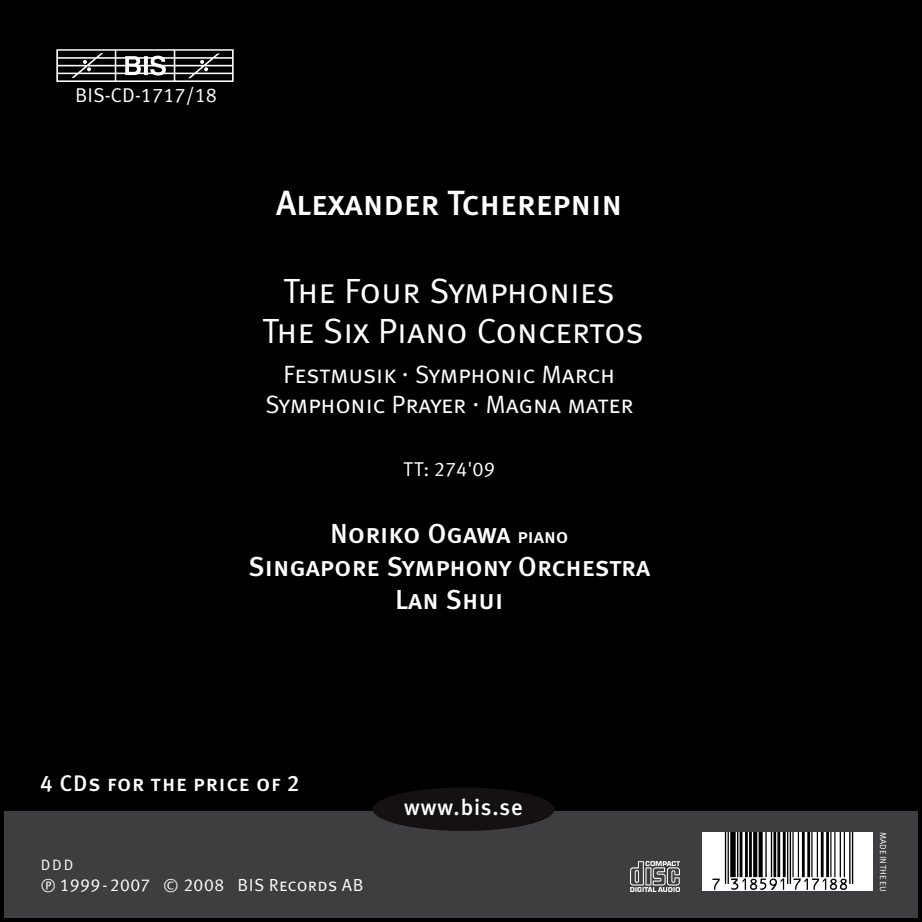
<style>
.page{position:relative;width:922px;height:922px;background:#fff}
.page>*{position:absolute;margin:0;border:0;box-sizing:border-box;transform-origin:0 0}
.t1{font:35px/40px "Meta Normal LF Caps";letter-spacing:-.005em;color:#fff;text-align:center}
.t2{font:35px "Meta Medium LF Caps";color:#fff}
.t3{font:27.5px/33px "Meta Medium LF Caps";color:#fff;text-align:center}
.t4{font:25px/30px "Meta Normal LF Caps";letter-spacing:-.01em;color:#fff;text-align:center}
.t5{font:22.5px "Meta Medium LF Caps";letter-spacing:.035em;color:#fff}
.t6{font:22.5px "Meta Medium LF";letter-spacing:.04em;color:#fff}
.t7{font:20px "Meta Normal LF Caps";color:#fff}
.t8{font:17.5px "Meta Normal LF Caps";letter-spacing:.025em;color:#fff}
.t9{font:15px "Meta Normal LF Caps";color:#fff}
.t10{font:8.75px "Meta Normal LF Caps";color:#fff}
.s1{font-size:20px}
.s2{font-family:"Lucida Grande"}
</style>
<div class="page">
<div style="left:0;top:0;width:921px;height:921px;background:#000"></div>
<div style="left:5px;top:811px;width:912px;height:106px;background:#3e3e41"></div>
<div style="left:373px;top:787px;width:181px;height:43px;background:#151113;border-radius:50%"></div>
<svg style="left:56px;top:49px;width:177px;height:33px"></svg>
<div style="left:701px;top:831px;width:171px;height:59px;background:#fff"></div>
<img style="left:710px;top:831px;width:154px;height:59px">
<img style="left:630px;top:861px;width:49px;height:29px">
<p class="t7" style="left:75px;top:83px;width:144px">BIS-CD-1717/18</p>
<h1 class="t2" style="left:276px;top:183px;width:348px">Alexander Tcherepnin</h1>
<h1 class="t1" style="left:262px;top:270px;width:383px">The Four Symphonies<br>The Six Piano Concertos</h1>
<p class="t4" style="left:265px;top:358px;width:370px">Festmusik . Symphonic March<br>Symphonic Prayer . Magna mater</p>
<p class="t7" style="left:403px;top:457px;width:93px">TT: 274'09</p>
<p class="t3" style="left:248px;top:516px;width:403px">Noriko Ogawa <span class="s1">piano<br></span>Singapore Symphony Orchestra<br>Lan Shui</p>
<p class="t5" style="left:40px;top:769px;width:260px">4 CDs for the price of 2</p>
<p class="t9" style="left:41px;top:855px;width:34px">DDD</p>
<p class="t8" style="left:41px;top:874px;width:324px"><span class="s2">Ⓟ</span> 1999-2007 <span class="s2">©</span> 2008 BIS Records AB</p>
<p class="t6" style="left:404px;top:793px;width:120px">www.bis.se</p>
<p class="t10" style="left:888px;top:831px;width:61px;rotate:90deg">MADE IN THE EU</p>
</div>
